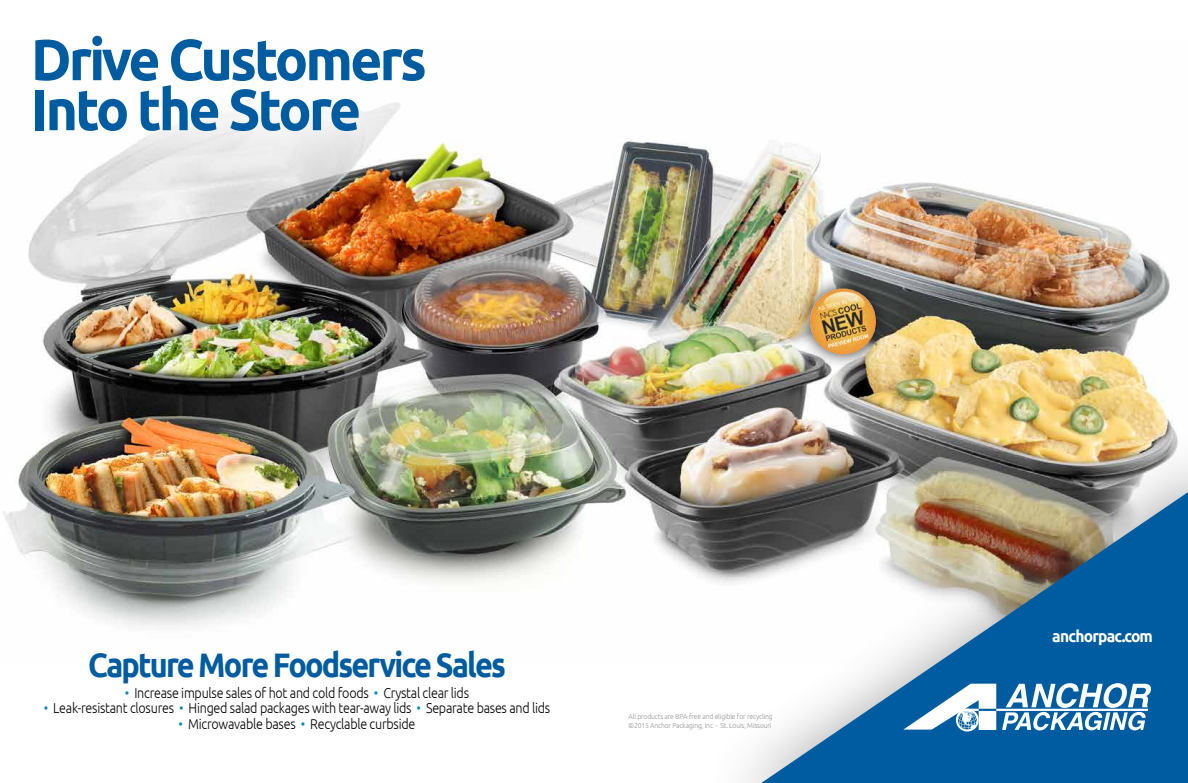
<style>
.page{position:relative;width:1188px;height:783px;background:#fff}
.page>*{position:absolute;margin:0;border:0;box-sizing:border-box;transform-origin:0 0}
.t1{font:700 58px/50px "Ubuntu";letter-spacing:-.05em;color:#005ca0;scale:.95 1}
.t2{font:700 34px "Ubuntu";letter-spacing:-.06em;color:#005ca0;scale:.9 1}
.t3{font:700 16.3px "Ubuntu";letter-spacing:-.05em;color:#fff;scale:.95 1}
.t4{font:300 14.3px "Ubuntu";letter-spacing:-.02em;color:#000;scale:.88 1}
.t5{font:300 7.1px/9.2px "Ubuntu";letter-spacing:-.02em;color:#939598;scale:.95 1}
.s1{color:#0088c4}
</style>
<div class="page">
<img style="left:3px;top:138px;width:1167px;height:488px">
<div style="left:795px;top:274px;width:96px;height:95px;background:#000;opacity:.75"></div>
<img style="left:810px;top:288px;width:66px;height:66px;border-radius:33px">
<svg style="left:3px;top:103px;width:487px;height:95px"></svg>
<div style="left:694px;top:420px;width:494px;height:363px;background:#000;opacity:.35"></div>
<svg style="left:761px;top:492px;width:427px;height:291px"></svg>
<svg style="left:903px;top:683px;width:248px;height:49px"></svg>
<h1 class="t1" style="left:31px;top:34px;width:418px">Drive Customers<br>Into the Store</h1>
<h2 class="t2" style="left:88px;top:644px;width:466px">Capture More Foodservice Sales</h2>
<p class="t4" style="left:125px;top:684px;width:393px"><span class="s1">•</span> Increase impulse sales of hot and cold foods <span class="s1">•</span> Crystal clear lids</p>
<p class="t4" style="left:44px;top:700px;width:577px"><span class="s1">•</span> Leak-resistant closures <span class="s1">•</span> Hinged salad packages with tear-away lids <span class="s1">•</span> Separate bases and lids</p>
<p class="t4" style="left:179px;top:715px;width:271px"><span class="s1">•</span> Microwavable bases <span class="s1">•</span> Recyclable curbside</p>
<p class="t5" style="left:629px;top:712px;width:153px">All products are BPA-free and eligible for recycling ©2015 Anchor Packaging, Inc - St. Louis, Missouri</p>
<p class="t3" style="left:1052px;top:626px;width:107px">anchorpac.com</p>
</div>
